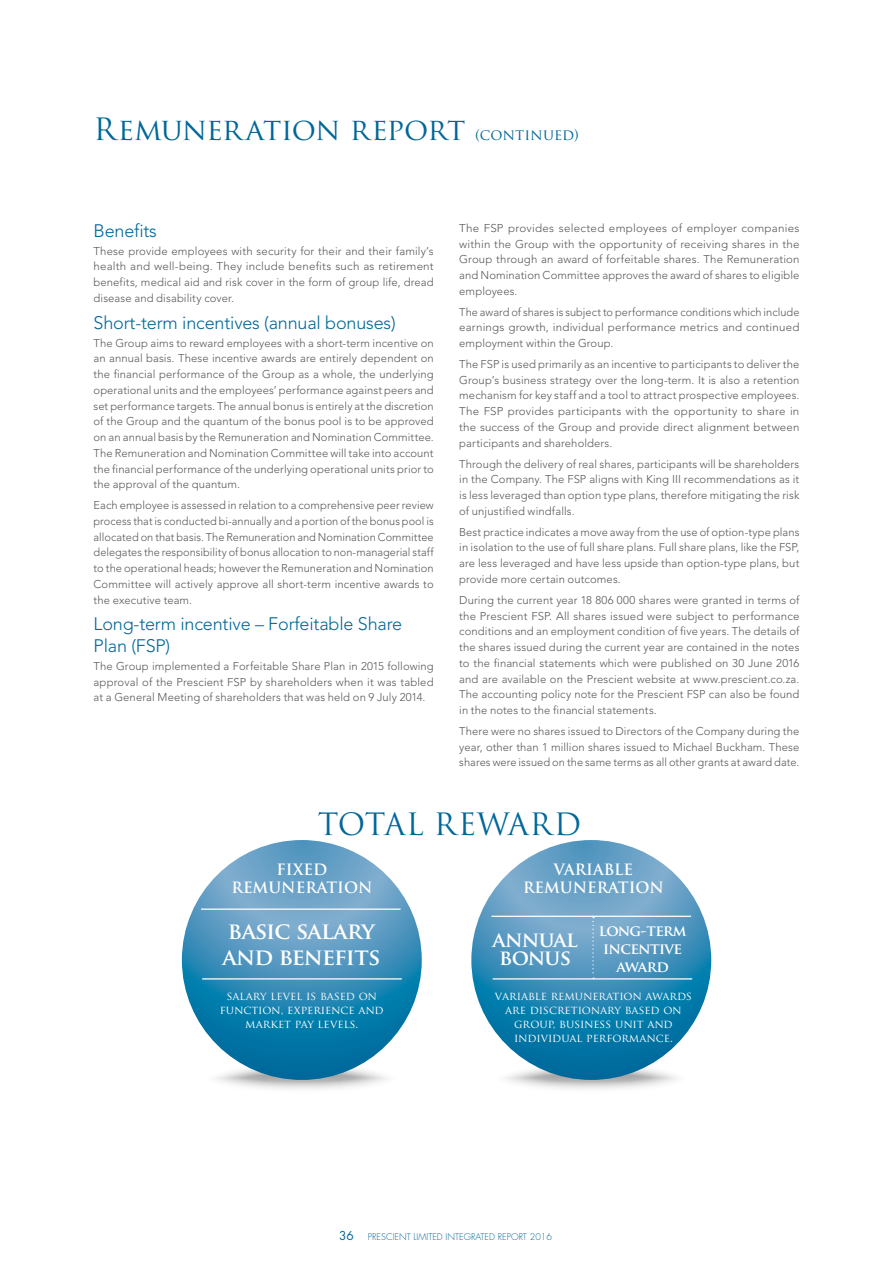
<style>
.page{position:relative;width:893px;height:1263px;background:#fff}
.page>*{position:absolute;margin:0;border:0;box-sizing:border-box;transform-origin:0 0}
.t1{font:30px "Trajan Pro";letter-spacing:-.015em;color:#006799}
.t2{font:30px "Trajan Pro";letter-spacing:.025em;color:#006799}
.t3{font:700 22.65px/25.2px "Trajan Pro";letter-spacing:-.07em;color:#fff}
.t4{font:700 21px/17.7px "Trajan Pro";letter-spacing:-.045em;color:#fff;text-align:center}
.t5{font:300 18px/21.6px "Avenir LT Std";letter-spacing:-.01em;color:#006799}
.t6{font:700 15.15px/17.4px "Trajan Pro";color:#fff}
.t7{font:700 15px/18px "Trajan Pro";letter-spacing:-.09em;color:#fff;text-align:center}
.t8{font:12px "Futura Std";color:#006799}
.t9{font:300 11.25px/15.8px "Avenir LT Std";letter-spacing:.01em;color:#58595b;text-align:justify}
.t10{font:11.25px/13.8px "Trajan Pro";color:#fff;text-align:center}
.t11{font:300 9px "Futura Std";color:#006799}
.s1{font-size:15px}
</style>
<div class="page">
<svg style="left:201px;top:1061px;width:202px;height:37px"></svg>
<svg style="left:182px;top:840px;width:240px;height:240px;background:#3e90b9"></svg>
<hr style="left:202px;top:978px;width:200px;height:1px;background:#fff">
<hr style="left:201px;top:908px;width:200px;height:2px;background:#fff">
<svg style="left:490px;top:1061px;width:202px;height:37px"></svg>
<svg style="left:471px;top:840px;width:240px;height:240px;background:#3f90ba"></svg>
<hr style="left:493px;top:978px;width:199px;height:1px;background:#fff">
<svg style="left:592px;top:917px;width:2px;height:62px"></svg>
<hr style="left:491px;top:916px;width:200px;height:1px;background:#fff">
<h1 class="t1" style="left:94px;top:110px;width:487px">Remuneration report <span class="s1">(continued)</span></h1>
<h3 class="t5" style="left:94px;top:220px;width:65px">Benefits</h3>
<p class="t9" style="left:94px;top:243px;width:342px">These provide employees with security for their and their family’s health and well-being. They include benefits such as retirement benefits, medical aid and risk cover in the form of group life, dread disease and disability cover.</p>
<h3 class="t5" style="left:94px;top:312px;width:304px">Short-term incentives (annual bonuses)</h3>
<p class="t9" style="left:94px;top:335px;width:342px">The Group aims to reward employees with a short-term incentive on an annual basis. These incentive awards are entirely dependent on the financial performance of the Group as a whole, the underlying operational units and the employees’ performance against peers and set performance targets. The annual bonus is entirely at the discretion of the Group and the quantum of the bonus pool is to be approved on an annual basis by the Remuneration and Nomination Committee.<br>The Remuneration and Nomination Committee will take into account the financial performance of the underlying operational units prior to the approval of the quantum.</p>
<p class="t9" style="left:94px;top:497px;width:342px">Each employee is assessed in relation to a comprehensive peer review process that is conducted bi-annually and a portion of the bonus pool is allocated on that basis. The Remuneration and Nomination Committee delegates the responsibility of bonus allocation to non-managerial staff to the operational heads; however the Remuneration and Nomination Committee will actively approve all short-term incentive awards to the executive team.</p>
<h3 class="t5" style="left:94px;top:613px;width:310px">Long-term incentive – Forfeitable Share<br>Plan (FSP)</h3>
<p class="t9" style="left:94px;top:658px;width:342px">The Group implemented a Forfeitable Share Plan in 2015 following approval of the Prescient FSP by shareholders when it was tabled at a General Meeting of shareholders that was held on 9 July 2014.</p>
<p class="t9" style="left:459px;top:220px;width:342px">The FSP provides selected employees of employer companies within the Group with the opportunity of receiving shares in the Group through an award of forfeitable shares. The Remuneration and Nomination Committee approves the award of shares to eligible employees.</p>
<p class="t9" style="left:459px;top:304px;width:342px">The award of shares is subject to performance conditions which include earnings growth, individual performance metrics and continued employment within the Group.</p>
<p class="t9" style="left:459px;top:356px;width:342px">The FSP is used primarily as an incentive to participants to deliver the Group’s business strategy over the long-term. It is also a retention mechanism for key staff and a tool to attract prospective employees.<br>The FSP provides participants with the opportunity to share in the success of the Group and provide direct alignment between participants and shareholders.</p>
<p class="t9" style="left:459px;top:456px;width:342px">Through the delivery of real shares, participants will be shareholders in the Company. The FSP aligns with King III recommendations as it is less leveraged than option type plans, therefore mitigating the risk of unjustified windfalls.</p>
<p class="t9" style="left:459px;top:524px;width:342px">Best practice indicates a move away from the use of option-type plans in isolation to the use of full share plans. Full share plans, like the FSP, are less leveraged and have less upside than option-type plans, but provide more certain outcomes.</p>
<p class="t9" style="left:459px;top:592px;width:342px">During the current year 18 806 000 shares were granted in terms of the Prescient FSP. All shares issued were subject to performance conditions and an employment condition of five years. The details of the shares issued during the current year are contained in the notes to the financial statements which were published on 30 June 2016 and are available on the Prescient website at www.prescient.co.za.<br>The accounting policy note for the Prescient FSP can also be found in the notes to the financial statements.</p>
<p class="t9" style="left:459px;top:723px;width:342px">There were no shares issued to Directors of the Company during the year, other than 1 million shares issued to Michael Buckham. These shares were issued on the same terms as all other grants at award date.</p>
<h1 class="t2" style="left:318px;top:805px;width:265px">TOTAL REWARD</h1>
<h3 class="t6" style="left:554px;top:861px;width:12px">VARIA</h3>
<h3 class="t6" style="left:604px;top:861px;width:20px">BLE</h3>
<h3 class="t6" style="left:523px;top:879px;width:63px">REMUNERA</h3>
<h3 class="t6" style="left:618px;top:879px;width:46px">TION</h3>
<h3 class="t6" style="left:232px;top:861px;width:97px;text-indent:45px">FIXED<br>REMUNERA</h3>
<h3 class="t6" style="left:326px;top:879px;width:46px">TION</h3>
<h2 class="t3" style="left:223px;top:919px;width:159px">Basic salary and benefits</h2>
<p class="t10" style="left:220px;top:989px;width:165px">Salary level is based on function, experience and market pay levels.</p>
<h3 class="t4" style="left:493px;top:931px;width:86px">Annual bonus</h3>
<h3 class="t7" style="left:599px;top:921px;width:89px">Long-term incentive award</h3>
<p class="t10" style="left:495px;top:989px;width:199px">Variable remuneration awards are discretionary based on group, business unit and individual performance.</p>
<p class="t8" style="left:339px;top:1227px;width:16px">36</p>
<p class="t11" style="left:368px;top:1231px;width:186px">PRESCIENT LIMITED I NTEGRATED REPORT 2016</p>
</div>
